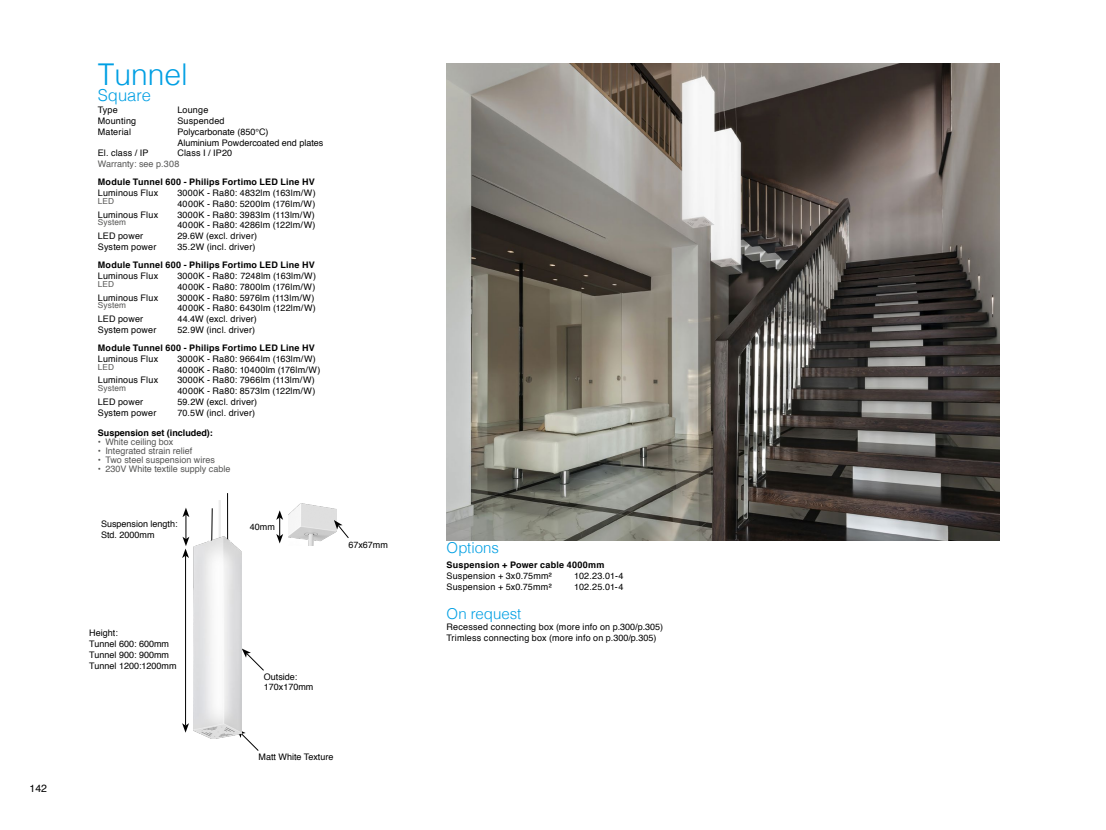
<style>
.page{position:relative;width:1106px;height:830px;background:#fff}
.page>*{position:absolute;margin:0;border:0;box-sizing:border-box;transform-origin:0 0}
.t1{font:300 30px "Helvetica";color:#009fe3}
.t2{font:300 16.5px "Helvetica";color:#009fe3}
.t3{font:300 15px "Helvetica";letter-spacing:-.005em;color:#009fe3}
.t4{font:10.5px "Helvetica";color:#000}
.t5{font:9px "Helvetica";letter-spacing:.02em;color:#000}
.t6{font:9px "Helvetica";color:#000}
.t7{font:700 9px "Helvetica";letter-spacing:.02em;color:#000}
.t8{font:9px "Helvetica";color:#575756}
.t9{font:700 9px "Helvetica";color:#000}
.t10{font:8.25px "Helvetica";letter-spacing:.015em;color:#575756}
</style>
<div class="page">
<img style="left:446px;top:64px;width:553px;height:476px">
<hr style="left:185px;top:555px;width:1px;height:170px;background:#000">
<svg style="left:182px;top:722px;width:7px;height:10px"></svg>
<svg style="left:242px;top:648px;width:22px;height:23px"></svg>
<svg style="left:242px;top:731px;width:17px;height:20px"></svg>
<img style="left:289px;top:503px;width:48px;height:42px">
<svg style="left:276px;top:510px;width:7px;height:33px"></svg>
<svg style="left:334px;top:519px;width:15px;height:19px"></svg>
<svg style="left:182px;top:507px;width:7px;height:50px"></svg>
<svg style="left:211px;top:500px;width:10px;height:13px"></svg>
<hr style="left:227px;top:493px;width:1px;height:65px;background:#000">
<img style="left:193px;top:513px;width:49px;height:225px">
<p class="t4" style="left:30px;top:779px;width:19px">142</p>
<p class="t1" style="left:98px;top:49px;width:92px">Tunnel</p>
<p class="t2" style="left:98px;top:81px;width:55px">Square</p>
<p class="t5" style="left:98px;top:103px;width:21px">Type</p>
<p class="t5" style="left:177px;top:103px;width:32px">Lounge</p>
<p class="t5" style="left:98px;top:114px;width:40px">Mounting</p>
<p class="t5" style="left:177px;top:114px;width:49px">Suspended</p>
<p class="t5" style="left:98px;top:125px;width:35px">Material</p>
<p class="t6" style="left:177px;top:125px;width:93px">Polycarbonate (850°C)</p>
<p class="t6" style="left:177px;top:135px;width:148px">Aluminium Powdercoated end plates</p>
<p class="t5" style="left:98px;top:146px;width:52px">El. class / IP</p>
<p class="t5" style="left:177px;top:146px;width:56px">Class I / IP20</p>
<p class="t8" style="left:98px;top:157px;width:83px">Warranty: see p.308</p>
<p class="t7" style="left:98px;top:175px;width:218px">Module Tunnel 600 - Philips Fortimo LED Line HV</p>
<p class="t5" style="left:98px;top:186px;width:62px">Luminous Flux</p>
<p class="t5" style="left:177px;top:186px;width:140px">3000K - Ra80: 4832lm (163lm/W)</p>
<p class="t10" style="left:98px;top:194px;width:18px">LED</p>
<p class="t5" style="left:177px;top:197px;width:139px">4000K - Ra80: 5200lm (176lm/W)</p>
<p class="t5" style="left:98px;top:207px;width:62px">Luminous Flux</p>
<p class="t5" style="left:177px;top:207px;width:139px">3000K - Ra80: 3983lm (113lm/W)</p>
<p class="t10" style="left:98px;top:216px;width:30px">System</p>
<p class="t5" style="left:177px;top:218px;width:140px">4000K - Ra80: 4286lm (122lm/W)</p>
<p class="t5" style="left:98px;top:229px;width:47px">LED power</p>
<p class="t5" style="left:177px;top:229px;width:81px">29.6W (excl. driver)</p>
<p class="t5" style="left:98px;top:240px;width:60px">System power</p>
<p class="t5" style="left:177px;top:240px;width:80px">35.2W (incl. driver)</p>
<p class="t7" style="left:98px;top:257px;width:218px">Module Tunnel 600 - Philips Fortimo LED Line HV</p>
<p class="t5" style="left:98px;top:269px;width:62px">Luminous Flux</p>
<p class="t5" style="left:177px;top:269px;width:140px">3000K - Ra80: 7248lm (163lm/W)</p>
<p class="t10" style="left:98px;top:277px;width:18px">LED</p>
<p class="t5" style="left:177px;top:279px;width:140px">4000K - Ra80: 7800lm (176lm/W)</p>
<p class="t5" style="left:98px;top:290px;width:62px">Luminous Flux</p>
<p class="t5" style="left:177px;top:290px;width:139px">3000K - Ra80: 5976lm (113lm/W)</p>
<p class="t10" style="left:98px;top:299px;width:30px">System</p>
<p class="t5" style="left:177px;top:301px;width:140px">4000K - Ra80: 6430lm (122lm/W)</p>
<p class="t5" style="left:98px;top:312px;width:47px">LED power</p>
<p class="t5" style="left:177px;top:312px;width:81px">44.4W (excl. driver)</p>
<p class="t5" style="left:98px;top:323px;width:60px">System power</p>
<p class="t5" style="left:177px;top:323px;width:79px">52.9W (incl. driver)</p>
<p class="t7" style="left:98px;top:340px;width:218px">Module Tunnel 600 - Philips Fortimo LED Line HV</p>
<p class="t5" style="left:98px;top:351px;width:62px">Luminous Flux</p>
<p class="t5" style="left:177px;top:351px;width:140px">3000K - Ra80: 9664lm (163lm/W)</p>
<p class="t10" style="left:98px;top:360px;width:18px">LED</p>
<p class="t5" style="left:177px;top:362px;width:144px">4000K - Ra80: 10400lm (176lm/W)</p>
<p class="t5" style="left:98px;top:373px;width:62px">Luminous Flux</p>
<p class="t5" style="left:177px;top:373px;width:139px">3000K - Ra80: 7966lm (113lm/W)</p>
<p class="t10" style="left:98px;top:382px;width:30px">System</p>
<p class="t5" style="left:177px;top:384px;width:139px">4000K - Ra80: 8573lm (122lm/W)</p>
<p class="t5" style="left:98px;top:395px;width:47px">LED power</p>
<p class="t5" style="left:177px;top:395px;width:81px">59.2W (excl. driver)</p>
<p class="t5" style="left:98px;top:405px;width:60px">System power</p>
<p class="t5" style="left:177px;top:405px;width:79px">70.5W (incl. driver)</p>
<p class="t9" style="left:98px;top:425px;width:117px">Suspension set (included):</p>
<p class="t8" style="left:98px;top:434px;width:77px">• White ceiling box</p>
<p class="t8" style="left:98px;top:443px;width:96px">• Integrated strain relief</p>
<p class="t8" style="left:98px;top:452px;width:119px">• Two steel suspension wires</p>
<p class="t8" style="left:98px;top:461px;width:134px">• 230V White textile supply cable</p>
<p class="t6" style="left:101px;top:516px;width:78px">Suspension length:</p>
<p class="t6" style="left:101px;top:527px;width:55px">Std. 2000mm</p>
<p class="t5" style="left:250px;top:520px;width:27px">40mm</p>
<p class="t5" style="left:89px;top:625px;width:30px">Height:</p>
<p class="t6" style="left:89px;top:636px;width:81px">Tunnel 600: 600mm</p>
<p class="t6" style="left:89px;top:647px;width:81px">Tunnel 900: 900mm</p>
<p class="t6" style="left:89px;top:658px;width:89px">Tunnel 1200:1200mm</p>
<p class="t6" style="left:264px;top:669px;width:35px">Outside:</p>
<p class="t6" style="left:264px;top:680px;width:51px">170x170mm</p>
<p class="t6" style="left:348px;top:537px;width:41px">67x67mm</p>
<p class="t3" style="left:446px;top:535px;width:54px">Options</p>
<p class="t7" style="left:446px;top:557px;width:159px">Suspension + Power cable 4000mm</p>
<p class="t5" style="left:446px;top:569px;width:107px">Suspension + 3x0.75mm²</p>
<p class="t5" style="left:574px;top:569px;width:51px">102.23.01-4</p>
<p class="t5" style="left:446px;top:579px;width:106px">Suspension + 5x0.75mm²</p>
<p class="t5" style="left:574px;top:579px;width:51px">102.25.01-4</p>
<p class="t3" style="left:446px;top:600px;width:76px">On request</p>
<p class="t5" style="left:446px;top:619px;width:218px">Recessed connecting box (more info on p.300/p.305)</p>
<p class="t5" style="left:446px;top:630px;width:211px">Trimless connecting box (more info on p.300/p.305)</p>
<p class="t6" style="left:258px;top:749px;width:76px">Matt White Texture</p>
</div>
